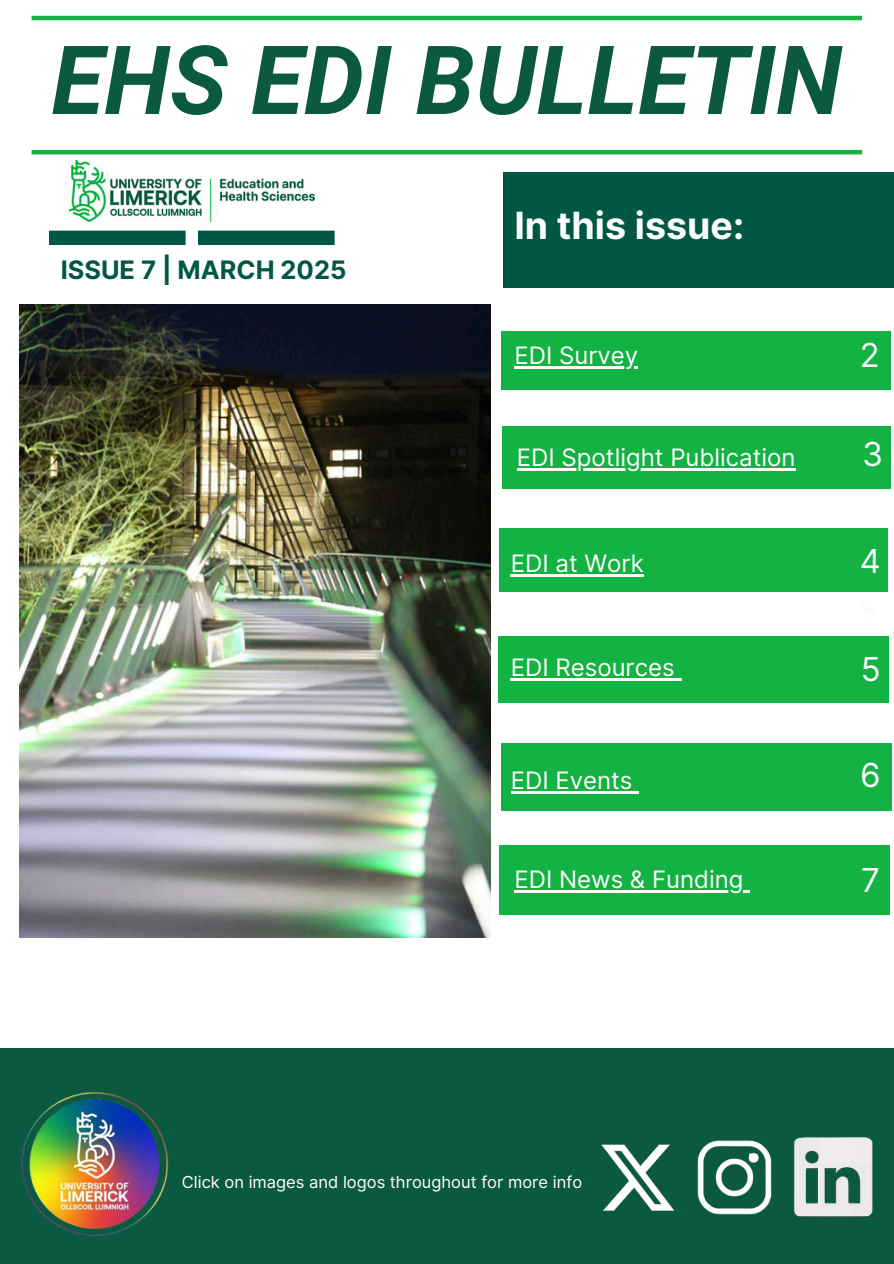
<style>
.page{position:relative;width:894px;height:1264px;background:#fff}
.page>*{position:absolute;margin:0;border:0;box-sizing:border-box;transform-origin:0 0}
.t1{font:italic 700 95.55px "Roboto";color:#0b5941}
.t2{font:700 60.3px "Kollektif";color:#fff}
.t3{font:700 37.5px "Inter";color:#fcfcfc}
.t4{font:33px "Inter";color:#fcfcfc}
.t5{font:700 25.35px "Inter";color:#005844}
.t6{font:24px "Inter";color:#fffcfd}
.t7{font:16.5px "Inter";color:#fff}
</style>
<div class="page">
<svg style="left:49px;top:230px;width:286px;height:15px;background:#156653"></svg>
<div style="left:503px;top:171px;width:390px;height:116px;background:#005844"></div>
<div style="left:501px;top:331px;width:389px;height:58px;background:#12b243"></div>
<hr style="left:32px;top:16px;width:829px;height:4px;background:#12b243">
<hr style="left:32px;top:150px;width:829px;height:4px;background:#12b243">
<img style="left:69px;top:161px;width:245px;height:60px">
<div style="left:502px;top:426px;width:388px;height:63px;background:#12b243"></div>
<div style="left:498px;top:636px;width:390px;height:66px;background:#12b243"></div>
<div style="left:501px;top:742px;width:390px;height:68px;background:#12b243"></div>
<div style="left:0;top:1047px;width:893px;height:216px;background:#0b5941"></div>
<img style="left:21px;top:1092px;width:148px;height:144px">
<img style="left:601px;top:1144px;width:74px;height:67px">
<img style="left:697px;top:1140px;width:75px;height:75px">
<img style="left:793px;top:1137px;width:80px;height:80px">
<img style="left:20px;top:305px;width:470px;height:632px">
<hr style="left:514px;top:366px;width:124px;height:2px;background:#fffcfd">
<hr style="left:517px;top:468px;width:278px;height:2px;background:#fffcfd">
<hr style="left:510px;top:678px;width:164px;height:2px;background:#fffcfd">
<svg style="left:674px;top:678px;width:7px;height:2px"></svg>
<hr style="left:510px;top:791px;width:38px;height:2px;background:#fffcfd">
<hr style="left:548px;top:791px;width:84px;height:2px;background:#fffcfd">
<svg style="left:632px;top:791px;width:7px;height:2px"></svg>
<div style="left:499px;top:528px;width:388px;height:64px;background:#12b243"></div>
<hr style="left:510px;top:574px;width:133px;height:2px;background:#fffcfd">
<div style="left:499px;top:845px;width:390px;height:69px;background:#12b243"></div>
<hr style="left:514px;top:890px;width:38px;height:2px;background:#fffcfd">
<hr style="left:552px;top:890px;width:191px;height:2px;background:#fffcfd">
<svg style="left:743px;top:890px;width:7px;height:2px"></svg>
<p class="t1" style="left:51px;top:25px;width:791px">EHS EDI BULLETIN</p>
<h1 class="t5" style="left:61px;top:255px;width:287px">ISSUE 7 | MARCH 2025</h1>
<p class="t3" style="left:514px;top:203px;width:231px">In this issue:</p>
<h3 class="t6" style="left:514px;top:341px;width:125px">EDI Survey</h3>
<h4 class="t6" style="left:517px;top:442px;width:280px">EDI Spotlight Publication</h4>
<p class="t4" style="left:859px;top:336px;width:21px">2</p>
<h5 class="t4" style="left:861px;top:434px;width:22px">3</h5>
<h5 class="t6" style="left:510px;top:549px;width:135px">EDI at Work</h5>
<p class="t4" style="left:859px;top:541px;width:23px">4</p>
<p class="t2" style="left:533px;top:642px;width:229px">TOPIC 2</p>
<p class="t6" style="left:510px;top:652px;width:165px">EDI Resources</p>
<h5 class="t6" style="left:510px;top:765px;width:123px">EDI Events</h5>
<h5 class="t4" style="left:860px;top:649px;width:22px">5</h5>
<p class="t4" style="left:859px;top:755px;width:22px">6</p>
<h2 class="t6" style="left:514px;top:865px;width:230px">EDI News &amp; Funding</h2>
<p class="t4" style="left:861px;top:860px;width:20px">7</p>
<p class="t6" style="left:517px;top:869px;width:123px">EDI Events</p>
<p class="t7" style="left:182px;top:1172px;width:402px">Click on images and logos throughout for more info</p>
</div>
